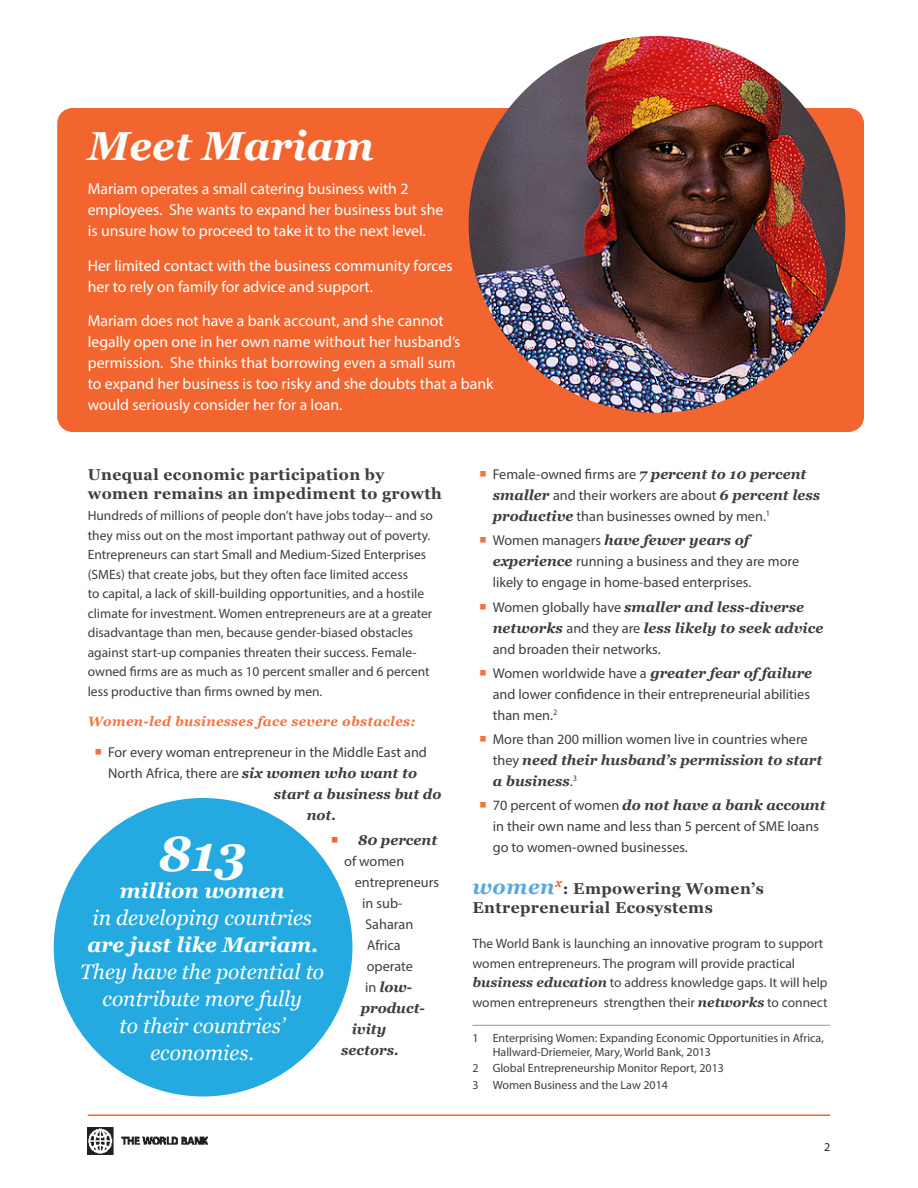
<style>
.page{position:relative;width:918px;height:1188px;background:#fff}
.page>*{position:absolute;margin:0;border:0;box-sizing:border-box;transform-origin:0 0}
.Photo_Credit{font:italic 700 49.5px "Georgia";color:#fff}
.Header_-Line_1{font:italic 700 40.5px "Georgia";color:#fff}
.Photo_Credit-2{font:italic 21px/27px "Georgia";color:#fff;text-align:center}
.Header_-Line_1-2{font:15.75px/21px "Myriad Pro";color:#fff}
.Level_2_Subhead{font:700 15.75px/18.9px "Georgia";letter-spacing:.025em;color:#3e3e3f}
.t1{font:14.25px/21px "Myriad Pro";color:#3e3e3f}
.t2{font:italic 700 14.25px/21px "Georgia";color:#3e3e3f}
.Body_Text-9_pt{font:13.5px/19.5px "Myriad Pro";color:#3e3e3f}
.Level_2_Subhead-2{font:13.5px/19.5px "Myriad Pro";color:#3e3e3f}
.Body_Text-9_pt-2{font:italic 700 13.5px "Georgia";letter-spacing:.025em;color:#f37443}
.Footnote{font:12px/13.5px "Myriad Pro";color:#3e3e3f}
.Folio{font:12px "Myriad Pro";color:#231f20}
.s1{font-family:"Georgia";font-weight:700;font-style:italic}
.s2{font-family:"Myriad Pro";font-weight:400;font-style:normal}
.s3{font-weight:700}
.s4{font-style:italic;font-size:21px;color:#5aa9dd}
</style>
<div class="page">
<img style="left:88px;top:1128px;width:120px;height:26px">
<hr style="left:88px;top:1114px;width:742px;height:2px;background:#f2652e">
<div style="left:66px;top:117px;width:789px;height:306px;background:#f2652e;border-radius:7px"></div>
<div style="left:57px;top:108px;width:807px;height:324px;border:18px solid #f2652e;border-radius:7px"></div>
<hr style="left:472px;top:1025px;width:358px;height:1px;background:#939598">
<img style="left:469px;top:36px;width:376px;height:377px;border-radius:188px">
<div style="left:46px;top:790px;width:314px;height:314px;background:#24aae1;border-radius:50%"></div>
<div style="left:39px;top:783px;width:328px;height:329px;border:15px solid #fff;border-radius:50%"></div>
<p class="Header_-Line_1" style="left:88px;top:115px;width:288px">Meet Mariam</p>
<p class="Header_-Line_1-2" style="left:88px;top:178px;width:357px">Mariam operates a small catering business with 2 employees. She wants to expand her business but she is unsure how to proceed to take it to the next level.</p>
<p class="Header_-Line_1-2" style="left:88px;top:255px;width:366px">Her limited contact with the business community forces her to rely on family for advice and support.</p>
<p class="Header_-Line_1-2" style="left:88px;top:310px;width:407px">Mariam does not have a bank account, and she cannot<br>legally open one in her own name without her husband’s permission. She thinks that borrowing even a small sum<br>to expand her business is too risky and she doubts that a bank would seriously consider her for a loan.</p>
<p class="Level_2_Subhead" style="left:88px;top:464px;width:356px">Unequal economic participation by women remains an impediment to growth</p>
<p class="Body_Text-9_pt" style="left:88px;top:506px;width:347px">Hundreds of millions of people don’t have jobs today-- and so they miss out on the most important pathway out of poverty.<br>Entrepreneurs can start Small and Medium-Sized Enterprises (SMEs) that create jobs, but they often face limited access<br>to capital, a lack of skill-building opportunities, and a hostile climate for investment. Women entrepreneurs are at a greater disadvantage than men, because gender-biased obstacles against start-up companies threaten their success. Female&shy;owned firms are as much as 10 percent smaller and 6 percent less productive than firms owned by men.</p>
<p class="Body_Text-9_pt-2" style="left:88px;top:711px;width:329px">Women-led businesses face severe obstacles:</p>
<p class="t1" style="left:108px;top:742px;width:320px">For every woman entrepreneur in the Middle East and</p>
<p class="t1" style="left:108px;top:763px;width:311px">North Africa, there are <span class="s1">six women who want to</span></p>
<p class="t2" style="left:274px;top:783px;width:169px">start a business but do</p>
<p class="t2" style="left:307px;top:804px;width:31px">not.</p>
<p class="t2" style="left:358px;top:829px;width:81px">80 percent</p>
<p class="t1" style="left:344px;top:850px;width:62px">of women</p>
<p class="t1" style="left:355px;top:871px;width:86px">entrepreneurs</p>
<p class="t1" style="left:362px;top:892px;width:42px">in sub-</p>
<p class="t1" style="left:365px;top:913px;width:50px">Saharan</p>
<p class="t1" style="left:367px;top:934px;width:36px">Africa</p>
<p class="t1" style="left:367px;top:955px;width:48px">operate</p>
<p class="t2" style="left:365px;top:976px;width:49px"><span class="s2">in</span> low-</p>
<p class="t2" style="left:361px;top:997px;width:66px">product-</p>
<p class="t2" style="left:352px;top:1018px;width:36px">ivity</p>
<p class="t2" style="left:341px;top:1039px;width:59px">sectors.</p>
<p class="Photo_Credit" style="left:158px;top:817px;width:90px">813</p>
<p class="Photo_Credit-2" style="left:80px;top:877px;width:245px"><span class="s3">million women<br></span>in developing countries <span class="s3">are just like Mariam.<br></span>They have the potential to contribute more fully<br>to their countries’ economies.</p>
<p class="t1" style="left:493px;top:464px;width:329px">Female-owned firms are <span class="s1">7 percent to 10 percent smaller</span> and their workers are about <span class="s1">6 percent less productive</span> than businesses owned by men.<sup>1</sup></p>
<p class="t1" style="left:493px;top:530px;width:308px">Women managers <span class="s1">have fewer years of experience</span> running a business and they are more likely to engage in home-based enterprises.</p>
<p class="t2" style="left:493px;top:596px;width:332px"><span class="s2">Women globally have</span> smaller and less-diverse networks <span class="s2">and they are</span> less likely to seek advice <span class="s2">and broaden their networks.</span></p>
<p class="t1" style="left:493px;top:662px;width:321px">Women worldwide have a <span class="s1">greater fear of failure </span>and lower confidence in their entrepreneurial abilities than men.<sup>2</sup></p>
<p class="t1" style="left:493px;top:729px;width:331px">More than 200 million women live in countries where they <span class="s1">need their husband’s permission to start a business</span>.<sup>3</sup></p>
<p class="t1" style="left:493px;top:795px;width:334px">70 percent of women <span class="s1">do not have a bank account </span>in their own name and less than 5 percent of SME loans go to women-owned businesses.</p>
<p class="Level_2_Subhead" style="left:472px;top:879px;width:293px"><span class="s4">women</span><sup>x</sup>: Empowering Women’s<br>Entrepreneurial Ecosystems</p>
<p class="Level_2_Subhead-2" style="left:472px;top:934px;width:357px">The World Bank is launching an innovative program to support women entrepreneurs. The program will provide practical <span class="s1">business education</span> to address knowledge gaps. It will help women entrepreneurs strengthen their <span class="s1">networks</span> to connect</p>
<p class="Footnote" style="left:493px;top:1031px;width:333px;text-indent:-20px">1 Enterprising Women: Expanding Economic Opportunities in Africa,<br>Hallward-Driemeier, Mary, World Bank, 2013</p>
<p class="Footnote" style="left:472px;top:1061px;width:253px">2 Global Entrepreneurship Monitor Report, 2013</p>
<p class="Footnote" style="left:472px;top:1078px;width:197px">3 Women Business and the Law 2014</p>
<p class="Folio" style="left:824px;top:1139px;width:8px">2</p>
</div>
